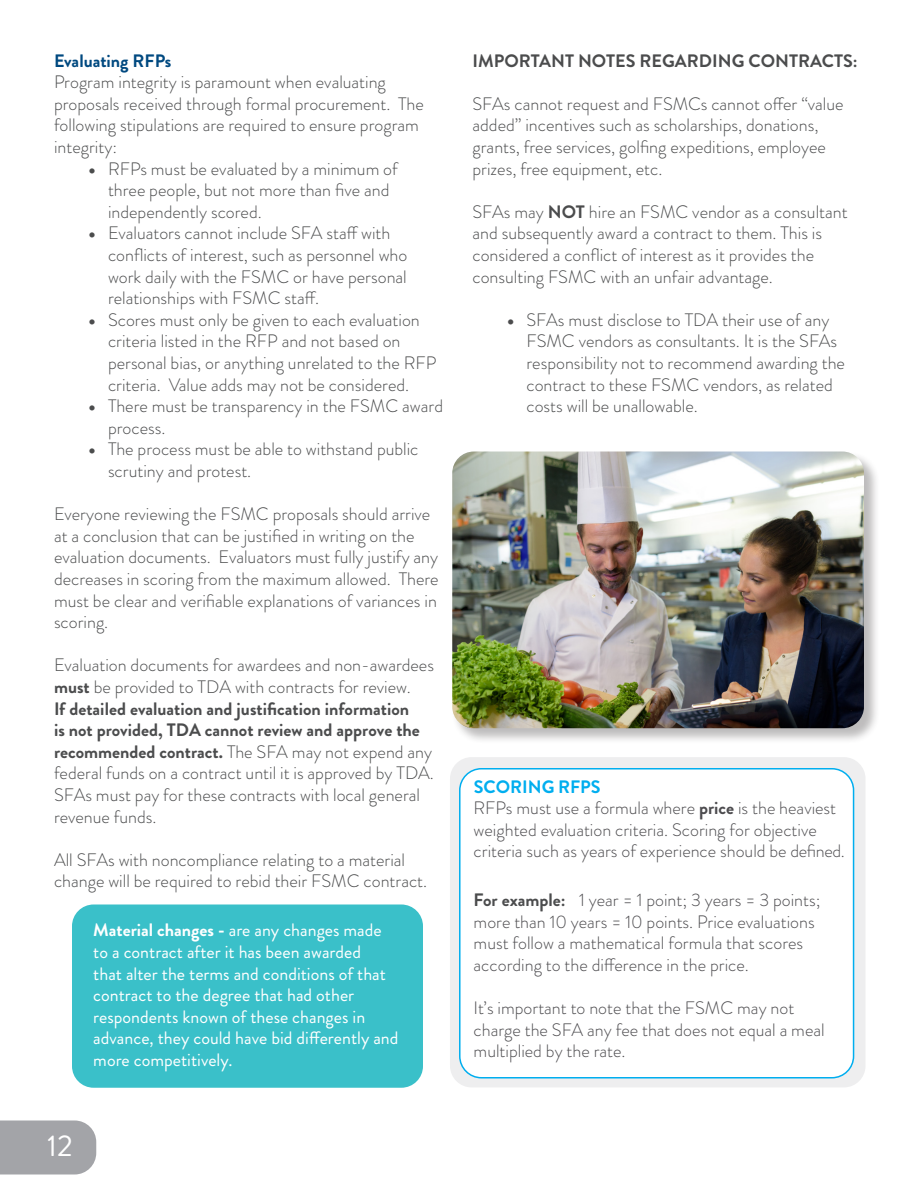
<style>
.page{position:relative;width:918px;height:1188px;background:#fff}
.page>*{position:absolute;margin:0;border:0;box-sizing:border-box;transform-origin:0 0}
.t1{font:30px "Brandon Grotesque";color:#fff}
.Tech_Type{font:300 18px/21.6px "Brandon Grotesque";color:#4b4c4d}
.Tech_Type-2{font:300 18px/21.6px "Brandon Grotesque";color:#4d4c4f}
.Tech_Type-3{font:18px/21.6px "Brandon Grotesque";color:#fff}
.Tech_Type-4{font:700 18px "Brandon Grotesque";color:#4b4c4d}
.Tech_Type-5{font:700 18px "Brandon Grotesque";color:#004980}
.Tech_Type-6{font:700 18px "Brandon Grotesque";color:#00aeef}
.s1{font-weight:900}
.s2{font-weight:700}
.s3{font-weight:700;color:#4b4c4d}
</style>
<div class="page">
<div style="left:0;top:1120px;width:96px;height:54px;background:#a3a4a8"></div>
<div style="left:452px;top:451px;width:428px;height:293px;background:#231f20;opacity:.3"></div>
<img style="left:452px;top:452px;width:412px;height:276px">
<div style="left:72px;top:904px;width:351px;height:184px;background:#3ac0c9;border-radius:22px"></div>
<div style="left:450px;top:757px;width:416px;height:330px;background:#eeeeef;border-radius:22px"></div>
<div style="left:460px;top:769px;width:394px;height:309px;background:#fff;border-radius:22px"></div>
<div style="left:459px;top:768px;width:395px;height:310px;border:2px solid #00aeef;border-radius:22px"></div>
<p class="Tech_Type-5" style="left:54px;top:48px;width:119px">Evaluating RFPs</p>
<p class="Tech_Type" style="left:54px;top:71px;width:371px">Program integrity is paramount when evaluating proposals received through formal procurement. The following stipulations are required to ensure program integrity:</p>
<p class="Tech_Type" style="left:108px;top:158px;width:291px;text-indent:-20px"><span class="s1">•</span> RFPs must be evaluated by a minimum of three people, but not more than five and independently scored.</p>
<p class="Tech_Type" style="left:108px;top:222px;width:301px;text-indent:-20px"><span class="s1">•</span> Evaluators cannot include SFA staff with conflicts of interest, such as personnel who work daily with the FSMC or have personal relationships with FSMC staff.</p>
<p class="Tech_Type" style="left:108px;top:309px;width:330px;text-indent:-20px"><span class="s1">•</span> Scores must only be given to each evaluation criteria listed in the RFP and not based on personal bias, or anything unrelated to the RFP criteria. Value adds may not be considered.</p>
<p class="Tech_Type" style="left:108px;top:395px;width:337px;text-indent:-20px"><span class="s1">•</span> There must be transparency in the FSMC award process.</p>
<p class="Tech_Type" style="left:108px;top:438px;width:312px;text-indent:-20px"><span class="s1">•</span> The process must be able to withstand public scrutiny and protest.</p>
<p class="Tech_Type" style="left:54px;top:503px;width:386px">Everyone reviewing the FSMC proposals should arrive at a conclusion that can be justified in writing on the evaluation documents. Evaluators must fully justify any decreases in scoring from the maximum allowed. There must be clear and verifiable explanations of variances in scoring.</p>
<p class="Tech_Type" style="left:54px;top:654px;width:382px">Evaluation documents for awardees and non-awardees <span class="s2">must</span> be provided to TDA with contracts for review.<br><span class="s2">If detailed evaluation and justification information<br>is not provided, TDA cannot review and approve the recommended contract.</span> The SFA may not expend any federal funds on a contract until it is approved by TDA.<br>SFAs must pay for these contracts with local general revenue funds.</p>
<p class="Tech_Type" style="left:54px;top:849px;width:375px">All SFAs with noncompliance relating to a material change will be required to rebid their FSMC contract.</p>
<p class="Tech_Type-3" style="left:93px;top:920px;width:307px"><span class="s2">Material changes -</span> are any changes made to a contract after it has been awarded<br>that alter the terms and conditions of that contract to the degree that had other respondents known of these changes in advance, they could have bid differently and more competitively.</p>
<h1 class="t1" style="left:47px;top:1125px;width:27px">12</h1>
<p class="Tech_Type-4" style="left:472px;top:48px;width:387px">IMPORTANT NOTES REGARDING CONTRACTS:</p>
<p class="Tech_Type" style="left:472px;top:93px;width:373px">SFAs cannot request and FSMCs cannot offer “value added” incentives such as scholarships, donations, grants, free services, golfing expeditions, employee prizes, free equipment, etc.</p>
<p class="Tech_Type" style="left:472px;top:201px;width:377px">SFAs may <span class="s2">NOT</span> hire an FSMC vendor as a consultant and subsequently award a contract to them. This is considered a conflict of interest as it provides the consulting FSMC with an unfair advantage.</p>
<p class="Tech_Type" style="left:526px;top:309px;width:320px;text-indent:-20px"><span class="s1">•</span> SFAs must disclose to TDA their use of any FSMC vendors as consultants. It is the SFAs responsibility not to recommend awarding the contract to these FSMC vendors, as related costs will be unallowable.</p>
<p class="Tech_Type-6" style="left:474px;top:774px;width:128px">SCORING RFPS</p>
<p class="Tech_Type-2" style="left:474px;top:797px;width:373px">RFPs must use a formula where <span class="s2">price</span> is the heaviest weighted evaluation criteria. Scoring for objective criteria such as years of experience should be defined.</p>
<p class="Tech_Type-2" style="left:474px;top:889px;width:348px"><span class="s3">For example:</span> 1 year = 1 point; 3 years = 3 points; more than 10 years = 10 points. Price evaluations must follow a mathematical formula that scores according to the difference in the price.</p>
<p class="Tech_Type-2" style="left:474px;top:997px;width:353px">It’s important to note that the FSMC may not charge the SFA any fee that does not equal a meal multiplied by the rate.</p>
</div>
